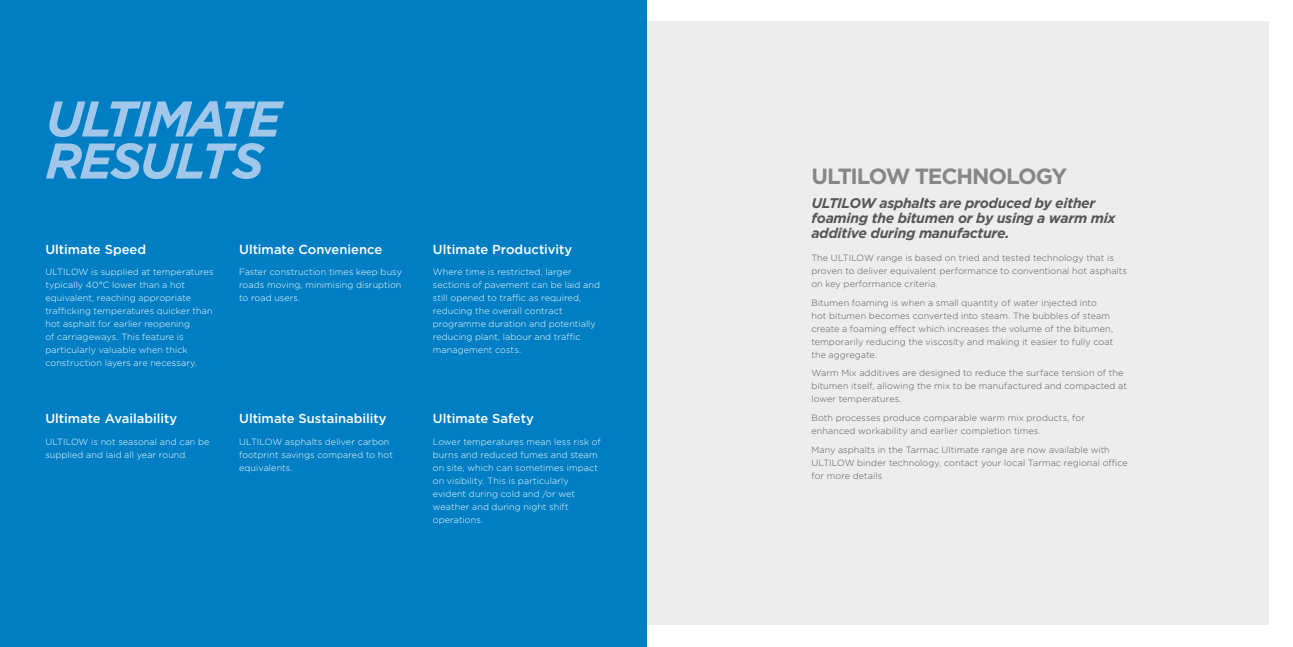
<style>
.page{position:relative;width:1293px;height:647px;background:#fff}
.page>*{position:absolute;margin:0;border:0;box-sizing:border-box;transform-origin:0 0}
.t1{font:italic 700 50px/42px "Gotham";letter-spacing:-.055em;color:#a1c7ea}
.t2{font:700 22px "Gotham";letter-spacing:-.055em;color:#878787}
.t3{font:italic 700 14px/15px "Gotham";letter-spacing:-.02em;color:#575756}
.t4{font:500 13px "Gotham";letter-spacing:-.005em;color:#fff}
.t5{font:300 9px/13px "Gotham";letter-spacing:.01em;color:#fff}
.t6{font:300 9px/13px "Gotham";letter-spacing:.01em;color:#575756}
</style>
<div class="page">
<div style="left:23px;top:21px;width:1246px;height:603px;background:#ededed"></div>
<div style="left:0;top:0;width:646px;height:646px;background:#007ec3"></div>
<h1 class="t1" style="left:45px;top:97px;width:237px">ULTIMATE<br>RESULTS</h1>
<h3 class="t4" style="left:45px;top:241px;width:102px">Ultimate Speed</h3>
<p class="t5" style="left:45px;top:265px;width:170px">ULTILOW is supplied at temperatures typically 40°C lower than a hot equivalent, reaching appropriate trafficking temperatures quicker than hot asphalt for earlier reopening<br>of carriageways. This feature is particularly valuable when thick construction layers are necessary.</p>
<h3 class="t4" style="left:239px;top:241px;width:145px">Ultimate Convenience</h3>
<p class="t5" style="left:239px;top:265px;width:164px;text-align:justify">Faster construction times keep busy roads moving, minimising disruption to road users.</p>
<h3 class="t4" style="left:433px;top:241px;width:141px">Ultimate Productivity</h3>
<p class="t5" style="left:433px;top:265px;width:169px">Where time is restricted, larger sections of pavement can be laid and still opened to traffic as required, reducing the overall contract programme duration and potentially reducing plant, labour and traffic management costs.</p>
<h3 class="t4" style="left:45px;top:411px;width:133px">Ultimate Availability</h3>
<p class="t5" style="left:45px;top:434px;width:166px">ULTILOW is not seasonal and can be supplied and laid all year round.</p>
<h3 class="t4" style="left:239px;top:411px;width:149px">Ultimate Sustainability</h3>
<p class="t5" style="left:239px;top:434px;width:155px">ULTILOW asphalts deliver carbon footprint savings compared to hot equivalents.</p>
<h3 class="t4" style="left:433px;top:411px;width:102px">Ultimate Safety</h3>
<p class="t5" style="left:433px;top:434px;width:169px">Lower temperatures mean less risk of burns and reduced fumes and steam on site, which can sometimes impact on visibility. This is particularly evident during cold and /or wet weather and during night shift operations.</p>
<h2 class="t2" style="left:811px;top:162px;width:257px">ULTILOW TECHNOLOGY</h2>
<h3 class="t3" style="left:811px;top:195px;width:306px">ULTILOW asphalts are produced by either foaming the bitumen or by using a warm mix additive during manufacture.</h3>
<p class="t6" style="left:811px;top:251px;width:317px">The ULTILOW range is based on tried and tested technology that is proven to deliver equivalent performance to conventional hot asphalts on key performance criteria.</p>
<p class="t6" style="left:811px;top:295px;width:303px">Bitumen foaming is when a small quantity of water injected into hot bitumen becomes converted into steam. The bubbles of steam create a foaming effect which increases the volume of the bitumen, temporarily reducing the viscosity and making it easier to fully coat the aggregate.</p>
<p class="t6" style="left:811px;top:366px;width:317px">Warm Mix additives are designed to reduce the surface tension of the bitumen itself, allowing the mix to be manufactured and compacted at lower temperatures.</p>
<p class="t6" style="left:811px;top:411px;width:275px">Both processes produce comparable warm mix products, for enhanced workability and earlier completion times.</p>
<p class="t6" style="left:811px;top:442px;width:318px">Many asphalts in the Tarmac Ultimate range are now available with<br>ULTILOW binder technology, contact your local Tarmac regional office for more details</p>
</div>
